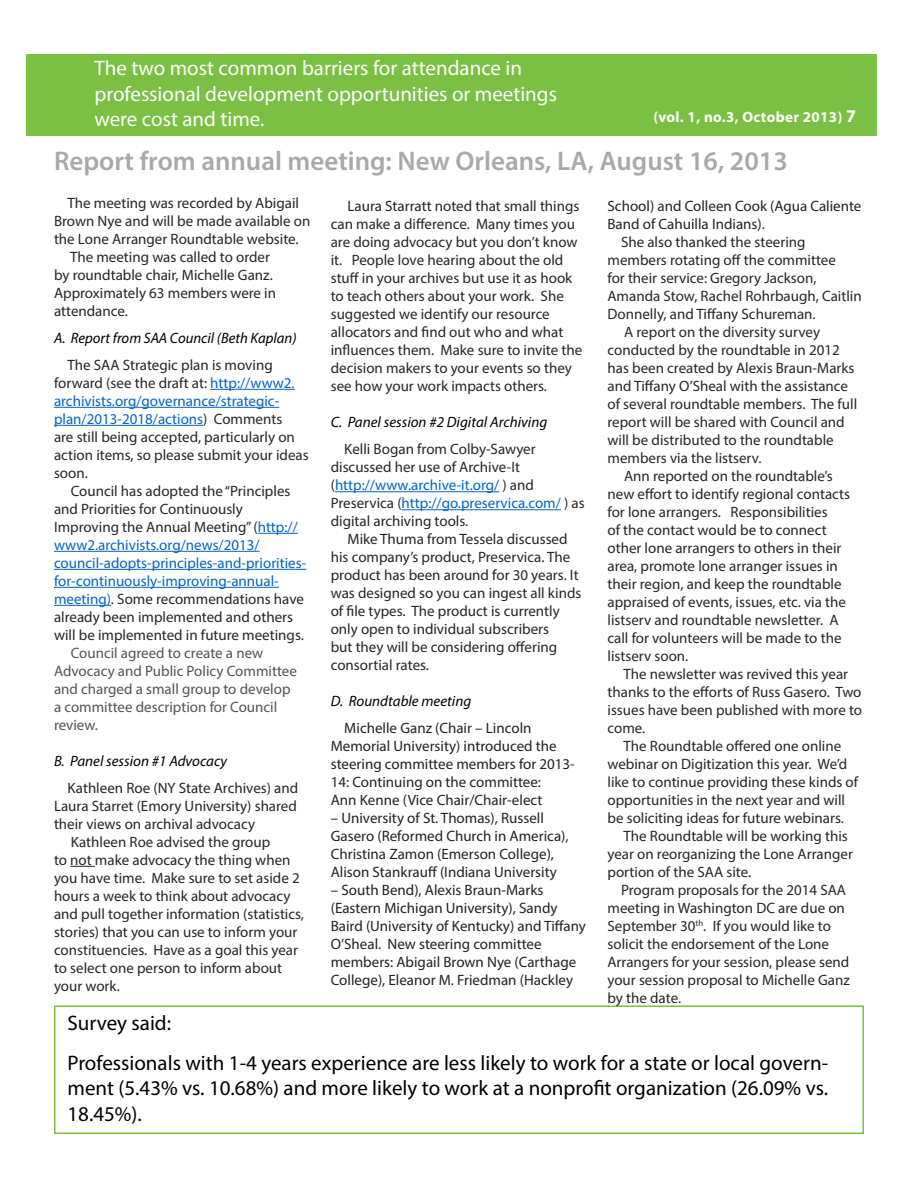
<style>
.page{position:relative;width:918px;height:1188px;background:#fff}
.page>*{position:absolute;margin:0;border:0;box-sizing:border-box;transform-origin:0 0}
.t1{font:600 27px "Myriad Pro";color:#a7a9ac}
.t2{font:21px/40.2px "Myriad Pro";color:#000}
.t3{font:21px/25.2px "Myriad Pro";color:#fff}
.t4{font:15px/18px "Myriad Pro";color:#262626}
.t5{font:15px/18px "Myriad Pro";color:#222}
.t6{font:15px/18px "Myriad Pro";color:#535353}
.t7{font:italic 15px "Myriad Pro";color:#000}
.t8{font:700 15px "Myriad Pro";letter-spacing:.025em;color:#fff}
.s1{font-size:18px}
.s2{color:#0563c1}
.s3{color:#222}
</style>
<div class="page">
<div style="left:54px;top:1005px;width:810px;height:129px;background:#fff;border:2px solid #7ac143"></div>
<div style="left:26px;top:54px;width:850px;height:81px;background:#7ac143"></div>
<hr style="left:210px;top:389px;width:85px;height:1px;background:#0563c1">
<hr style="left:54px;top:407px;width:225px;height:1px;background:#0563c1">
<hr style="left:54px;top:425px;width:149px;height:1px;background:#0563c1">
<hr style="left:258px;top:533px;width:40px;height:1px;background:#0563c1">
<hr style="left:54px;top:551px;width:206px;height:1px;background:#0563c1">
<hr style="left:54px;top:569px;width:252px;height:1px;background:#0563c1">
<hr style="left:54px;top:587px;width:225px;height:1px;background:#0563c1">
<hr style="left:54px;top:605px;width:57px;height:1px;background:#0563c1">
<svg style="left:70px;top:866px;width:25px;height:1px"></svg>
<hr style="left:335px;top:491px;width:164px;height:1px;background:#0563c1">
<hr style="left:402px;top:509px;width:159px;height:1px;background:#0563c1">
<h2 class="t3" style="left:94px;top:55px;width:464px">The two most common barriers for attendance in professional development opportunities or meetings were cost and time.</h2>
<p class="t8" style="left:653px;top:107px;width:204px">(vol. 1, no.3, October 2013) <span class="s1">7</span></p>
<h1 class="t1" style="left:54px;top:144px;width:735px">Report from annual meeting: New Orleans, LA, August 16, 2013</h1>
<p class="t4" style="left:68px;top:194px;width:233px">The meeting was recorded by Abigail</p>
<p class="t4" style="left:54px;top:212px;width:258px">Brown Nye and will be made available on</p>
<p class="t4" style="left:54px;top:230px;width:246px">the Lone Arranger Roundtable website.</p>
<p class="t4" style="left:70px;top:248px;width:201px">The meeting was called to order</p>
<p class="t4" style="left:54px;top:266px;width:220px">by roundtable chair, Michelle Ganz.</p>
<p class="t4" style="left:54px;top:284px;width:224px">Approximately 63 members were in</p>
<p class="t4" style="left:54px;top:302px;width:75px">attendance.</p>
<p class="t7" style="left:54px;top:329px;width:244px">A. Report from SAA Council (Beth Kaplan)</p>
<p class="t4" style="left:54px;top:356px;width:256px;text-indent:14px">The SAA Strategic plan is moving forward (see the draft at: <span class="s2">http://www2. archivists.org/governance/strategic&shy;plan/2013-2018/actions</span>) Comments<br>are still being accepted, particularly on action items, so please submit your ideas soon.</p>
<p class="t4" style="left:54px;top:482px;width:254px;text-indent:17px">Council has adopted the “Principles and Priorities for Continuously Improving the Annual Meeting” (<span class="s2">http:// www2.archivists.org/news/2013/ council-adopts-principles-and-priorities&shy;for-continuously-improving-annual&shy;meeting)</span>. Some recommendations have already been implemented and others will be implemented in future meetings.</p>
<p class="t6" style="left:54px;top:644px;width:244px;text-indent:17px">Council agreed to create a new<br>Advocacy and Public Policy Committee and charged a small group to develop a committee description for Council review.</p>
<p class="t7" style="left:54px;top:752px;width:175px">B. Panel session #1 Advocacy</p>
<p class="t4" style="left:68px;top:779px;width:232px">Kathleen Roe (NY State Archives) and</p>
<p class="t4" style="left:54px;top:797px;width:244px">Laura Starret (Emory University) shared</p>
<p class="t4" style="left:54px;top:815px;width:203px">their views on archival advocacy</p>
<p class="t4" style="left:71px;top:833px;width:201px">Kathleen Roe advised the group</p>
<p class="t4" style="left:54px;top:851px;width:238px">to not make advocacy the thing when</p>
<p class="t4" style="left:54px;top:869px;width:247px">you have time. Make sure to set aside 2</p>
<p class="t4" style="left:54px;top:887px;width:238px">hours a week to think about advocacy</p>
<p class="t4" style="left:54px;top:905px;width:252px">and pull together information (statistics,</p>
<p class="t4" style="left:54px;top:923px;width:245px">stories) that you can use to inform your</p>
<p class="t4" style="left:54px;top:941px;width:246px">constituencies. Have as a goal this year</p>
<p class="t4" style="left:54px;top:959px;width:230px">to select one person to inform about</p>
<p class="t4" style="left:54px;top:977px;width:67px">your work.</p>
<p class="t4" style="left:331px;top:197px;width:253px;text-indent:17px"><span class="s3">Laura Starratt</span> noted that small things can make a difference. Many times you are doing advocacy but you don’t know it. People love hearing about the old stuff in your archives but use it as hook to teach others about your work. She suggested we identify our resource allocators and find out who and what influences them. Make sure to invite the decision makers to your events so they see how your work impacts others.</p>
<p class="t7" style="left:331px;top:413px;width:218px">C. Panel session #2 Digital Archiving</p>
<p class="t4" style="left:331px;top:440px;width:255px;text-indent:14px">Kelli Bogan from Colby-Sawyer discussed her use of Archive-It (<span class="s2">http://www.archive-it.org/</span> ) and Preservica (<span class="s2">http://go.preservica.com/</span> ) as digital archiving tools.</p>
<p class="t4" style="left:331px;top:530px;width:252px;text-indent:17px">Mike Thuma from Tessela discussed his company’s product, Preservica. The product has been around for 30 years. It was designed so you can ingest all kinds of file types. The product is currently only open to individual subscribers<br>but they will be considering offering consortial rates.</p>
<p class="t7" style="left:331px;top:692px;width:142px">D. Roundtable meeting</p>
<p class="t5" style="left:331px;top:719px;width:246px;text-indent:14px">Michelle Ganz (Chair – Lincoln Memorial University) introduced the steering committee members for 2013- 14: Continuing on the committee:<br>Ann Kenne (Vice Chair/Chair-elect</p>
<p class="t5" style="left:331px;top:809px;width:239px">– University of St. Thomas), Russell Gasero (Reformed Church in America), Christina Zamon (Emerson College), Alison Stankrauff (Indiana University</p>
<p class="t5" style="left:331px;top:881px;width:257px">– South Bend), Alexis Braun-Marks (Eastern Michigan University), Sandy Baird (University of Kentucky) and Tiffany O’Sheal. New steering committee members: Abigail Brown Nye (Carthage College), Eleanor M. Friedman (Hackley</p>
<p class="t5" style="left:608px;top:197px;width:255px">School) and Colleen Cook (Agua Caliente<br>Band of Cahuilla Indians).</p>
<p class="t4" style="left:621px;top:233px;width:186px">She also thanked the steering</p>
<p class="t4" style="left:608px;top:251px;width:230px">members rotating off the committee</p>
<p class="t4" style="left:608px;top:269px;width:211px">for their service: Gregory Jackson,</p>
<p class="t4" style="left:608px;top:287px;width:256px">Amanda Stow, Rachel Rohrbaugh, Caitlin</p>
<p class="t4" style="left:608px;top:305px;width:210px">Donnelly, and Tiffany Schureman.</p>
<p class="t4" style="left:624px;top:323px;width:197px">A report on the diversity survey</p>
<p class="t4" style="left:608px;top:341px;width:234px">conducted by the roundtable in 2012</p>
<p class="t4" style="left:608px;top:359px;width:249px">has been created by Alexis Braun-Marks</p>
<p class="t4" style="left:608px;top:377px;width:242px">and Tiffany O’Sheal with the assistance</p>
<p class="t4" style="left:608px;top:395px;width:251px">of several roundtable members. The full</p>
<p class="t4" style="left:608px;top:413px;width:239px">report will be shared with Council and</p>
<p class="t4" style="left:608px;top:431px;width:228px">will be distributed to the roundtable</p>
<p class="t4" style="left:608px;top:449px;width:156px">members via the listserv.</p>
<p class="t4" style="left:624px;top:467px;width:210px">Ann reported on the roundtable’s</p>
<p class="t4" style="left:608px;top:485px;width:244px">new effort to identify regional contacts</p>
<p class="t4" style="left:608px;top:503px;width:222px">for lone arrangers. Responsibilities</p>
<p class="t4" style="left:608px;top:521px;width:221px">of the contact would be to connect</p>
<p class="t4" style="left:608px;top:539px;width:236px">other lone arrangers to others in their</p>
<p class="t4" style="left:608px;top:557px;width:232px">area, promote lone arranger issues in</p>
<p class="t4" style="left:608px;top:575px;width:236px">their region, and keep the roundtable</p>
<p class="t4" style="left:608px;top:593px;width:240px">appraised of events, issues, etc. via the</p>
<p class="t4" style="left:608px;top:611px;width:233px">listserv and roundtable newsletter. A</p>
<p class="t4" style="left:608px;top:629px;width:236px">call for volunteers will be made to the</p>
<p class="t4" style="left:608px;top:647px;width:82px">listserv soon.</p>
<p class="t4" style="left:624px;top:665px;width:226px">The newsletter was revived this year</p>
<p class="t4" style="left:608px;top:683px;width:256px">thanks to the efforts of Russ Gasero. Two</p>
<p class="t4" style="left:608px;top:701px;width:256px">issues have been published with more to</p>
<p class="t4" style="left:608px;top:719px;width:39px">come.</p>
<p class="t4" style="left:624px;top:737px;width:219px">The Roundtable offered one online</p>
<p class="t4" style="left:608px;top:755px;width:241px">webinar on Digitization this year. We’d</p>
<p class="t4" style="left:608px;top:773px;width:252px">like to continue providing these kinds of</p>
<p class="t4" style="left:608px;top:791px;width:239px">opportunities in the next year and will</p>
<p class="t4" style="left:608px;top:809px;width:238px">be soliciting ideas for future webinars.</p>
<p class="t4" style="left:624px;top:827px;width:226px">The Roundtable will be working this</p>
<p class="t4" style="left:608px;top:845px;width:247px">year on reorganizing the Lone Arranger</p>
<p class="t4" style="left:608px;top:863px;width:145px">portion of the SAA site.</p>
<p class="t4" style="left:621px;top:881px;width:227px">Program proposals for the 2014 SAA</p>
<p class="t4" style="left:608px;top:899px;width:239px">meeting in Washington DC are due on</p>
<p class="t4" style="left:608px;top:917px;width:225px">September 30<sup>th</sup>. If you would like to</p>
<p class="t4" style="left:608px;top:935px;width:223px">solicit the endorsement of the Lone</p>
<p class="t4" style="left:608px;top:953px;width:243px">Arrangers for your session, please send</p>
<p class="t4" style="left:608px;top:971px;width:244px">your session proposal to Michelle Ganz</p>
<p class="t4" style="left:608px;top:989px;width:75px">by the date.</p>
<h2 class="t2" style="left:68px;top:1003px;width:761px">Survey said:<br>Professionals with 1-4 years experience are less likely to work for a state or local govern-</h2>
<h2 class="t2" style="left:68px;top:1075px;width:762px;line-height:25.2px">ment (5.43% vs. 10.68%) and more likely to work at a nonprofit organization (26.09% vs.<br>18.45%).</h2>
</div>
